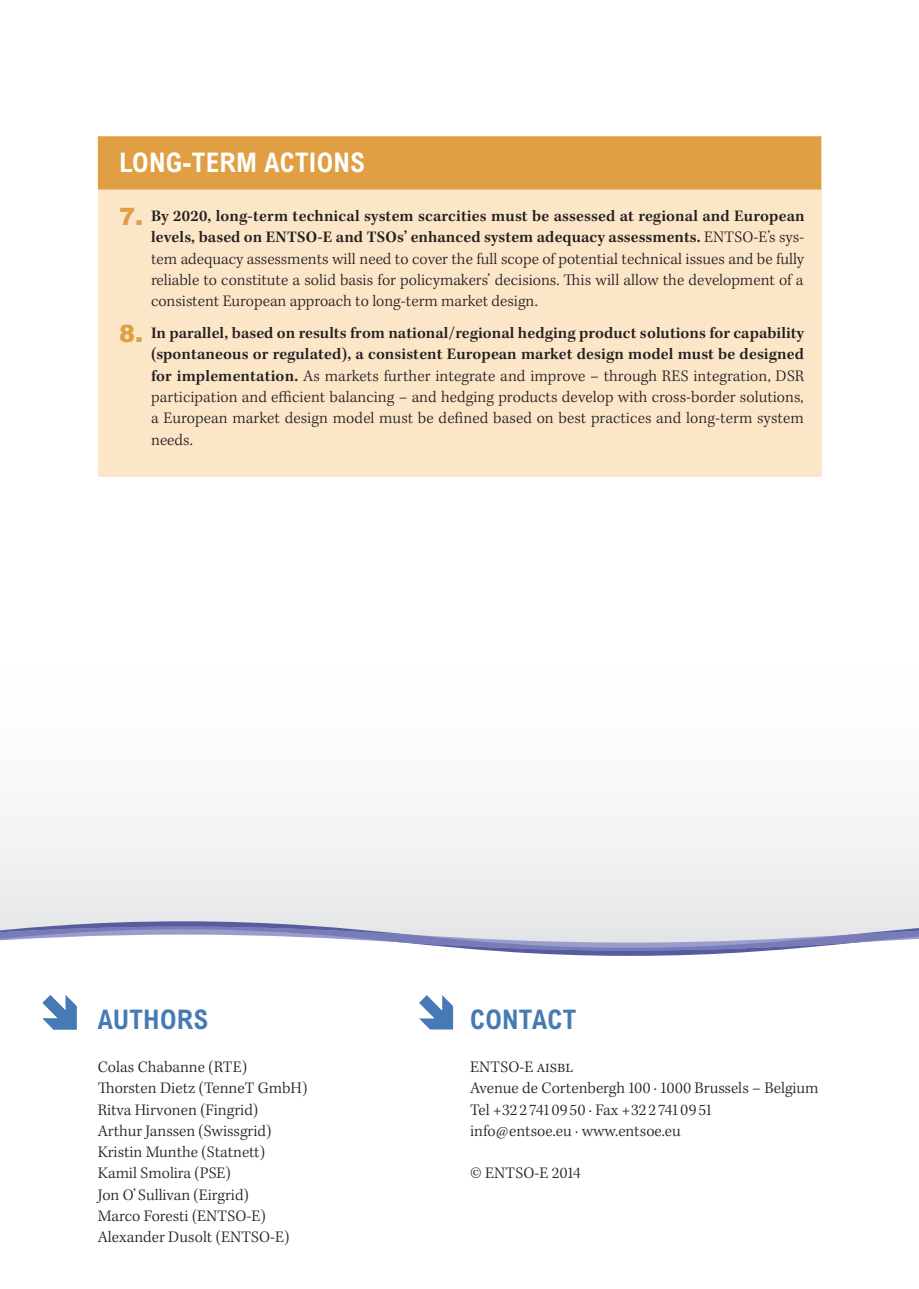
<style>
.page{position:relative;width:919px;height:1289px;background:#fff}
.page>*{position:absolute;margin:0;border:0;box-sizing:border-box;transform-origin:0 0}
.t1{font:700 condensed 27px "Arial MT Std";letter-spacing:.01em;color:#fff}
.t2{font:700 condensed 27px "Arial MT Std";letter-spacing:.01em;color:#457ab4}
.t3{font:300 16.5px/21.3px "Kepler Std";color:#231f20}
.s1{font-family:"Arial MT Std";font-weight:900;font-size:24px;color:#e19f44}
.s2{font-weight:600}
</style>
<div class="page">
<div style="left:0;top:823px;width:918px;height:98px;background:#efeff0"></div>
<svg style="left:0;top:921px;width:918px;height:34px"></svg>
<svg style="left:43px;top:995px;width:34px;height:34px"></svg>
<svg style="left:419px;top:995px;width:34px;height:34px"></svg>
<div style="left:98px;top:136px;width:723px;height:340px;background:#fce6c8"></div>
<div style="left:98px;top:136px;width:723px;height:53px;background:#e19f44"></div>
<h1 class="t1" style="left:119px;top:147px;width:104px">LONG-TERM</h1>
<h1 class="t1" style="left:264px;top:147px;width:59px">ACTIONS</h1>
<p class="t3" style="left:151px;top:206px;width:655px;text-align:justify;text-indent:-32px"><span class="s1">7.</span> <span class="s2">By 2020, long-term technical system scarcities must be assessed at regional and European levels, based on ENTSO-E and TSOs’ enhanced system adequacy assessments.</span> ENTSO-E’s sys&shy;tem adequacy assessments will need to cover the full scope of potential technical issues and be fully reliable to constitute a solid basis for policymakers’ decisions. This will allow the development of a consistent European approach to long-term market design.</p>
<p class="t3" style="left:151px;top:323px;width:654px;text-align:justify;text-indent:-32px"><span class="s1">8.</span> <span class="s2">In parallel, based on results from national/regional hedging product solutions for capability (spontaneous or regulated), a consistent European market design model must be designed for implementation.</span> As markets further integrate and improve – through RES integration, DSR participation and efficient balancing – and hedging products develop with cross-border solutions, a European market design model must be defined based on best practices and long-term system needs.</p>
<h1 class="t2" style="left:98px;top:1004px;width:112px">AUTHORS</h1>
<p class="t3" style="left:98px;top:1056px;width:211px">Colas Chabanne (RTE)<br>Thorsten Dietz (TenneT GmbH)<br>Ritva Hirvonen (Fingrid)<br>Arthur Janssen (Swissgrid)<br>Kristin Munthe (Statnett)<br>Kamil Smolira (PSE)<br>Jon O’ Sullivan (Eirgrid)<br>Marco Foresti (ENTSO-E)<br>Alexander Dusolt (ENTSO-E)</p>
<h1 class="t2" style="left:470px;top:1004px;width:107px">CONTACT</h1>
<p class="t3" style="left:470px;top:1056px;width:350px">ENTSO-E aisbl<br>Avenue de Cortenbergh 100 · 1000 Brussels – Belgium Tel +3227410950 · Fax +3227410951<br>info@entsoe.eu · www.entsoe.eu</p>
<p class="t3" style="left:470px;top:1163px;width:112px">© ENTSO-E 2014</p>
</div>
